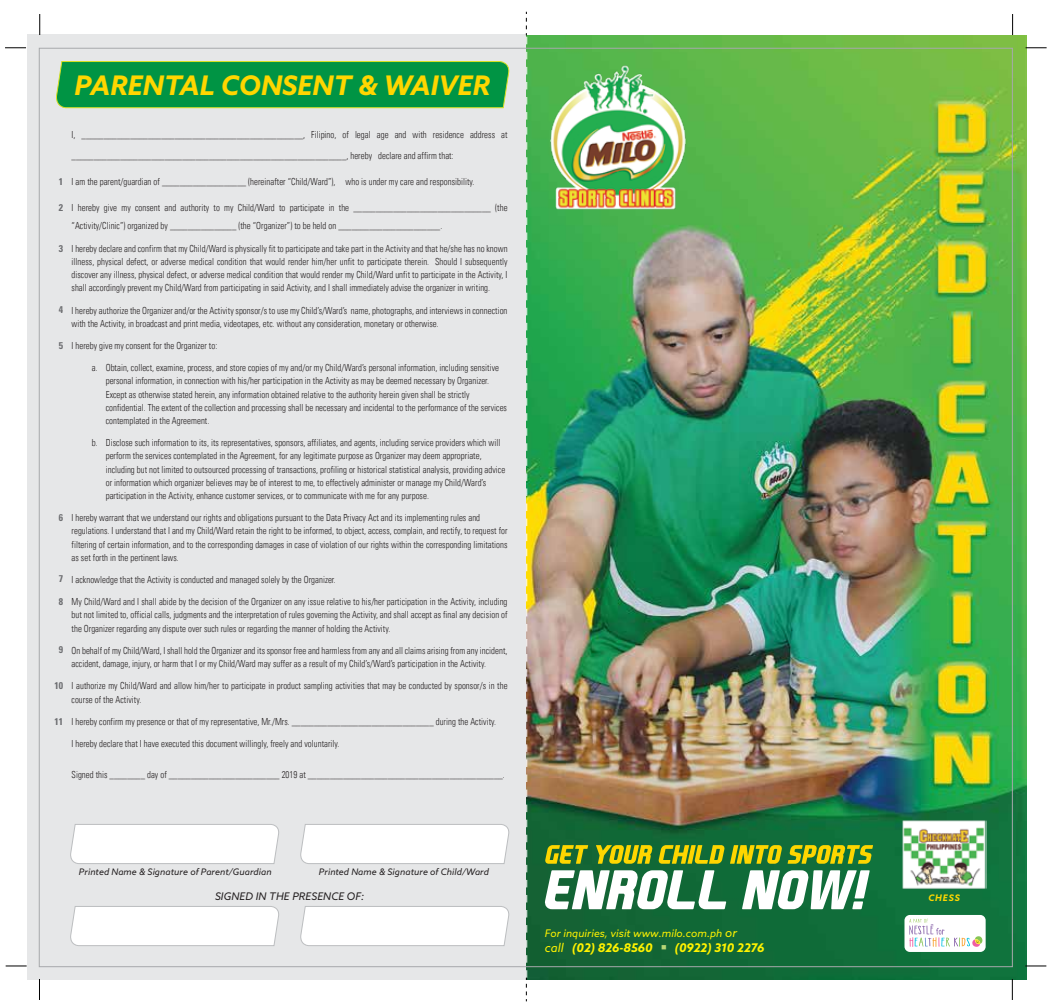
<style>
.page{position:relative;width:1055px;height:1007px;background:#fff}
.page>*{position:absolute;margin:0;border:0;box-sizing:border-box;transform-origin:0 0}
.t1{font:italic 700 27px "Azo Sans";letter-spacing:.005em;color:#ffd600}
.t2{font:italic 700 12px "Azo Sans";color:#fff200}
.t3{font:italic 10.5px "Azo Sans";color:#fff200}
.t4{font:italic 10.5px "Azo Sans";letter-spacing:.01em;color:#231f20}
.t5{font:300 condensed 9.75px/13.2px "Univers LT";letter-spacing:.005em;color:#231f20;scale:.9 1}
.t6{font:700 condensed 9.75px "Univers";color:#6d6e71}
.t7{font:italic 9px "Azo Sans";letter-spacing:.005em;color:#231f20}
.t8{font:italic 700 9px "Azo Sans";letter-spacing:.1em;color:#fcd701}
.s1{font-size:12px}
.s2{font-weight:400}
.s3{color:#b7d776}
</style>
<div class="page">
<img style="left:527px;top:35px;width:499px;height:944px">
<div style="left:27px;top:34px;width:499px;height:945px;background:#e6e7e8"></div>
<div style="left:56px;top:61px;width:453px;height:47px;background:#009444"></div>
<svg style="left:300px;top:824px;width:209px;height:40px;background:#fafafb"></svg>
<svg style="left:70px;top:824px;width:209px;height:40px;background:#fafafb"></svg>
<svg style="left:300px;top:906px;width:209px;height:40px;background:#fafafb"></svg>
<svg style="left:70px;top:906px;width:209px;height:40px;background:#fafafb"></svg>
<img style="left:901px;top:818px;width:85px;height:71px">
<svg style="left:545px;top:845px;width:43px;height:18px"></svg>
<svg style="left:596px;top:845px;width:56px;height:18px"></svg>
<svg style="left:658px;top:845px;width:66px;height:18px"></svg>
<svg style="left:730px;top:845px;width:143px;height:18px;background:#97a918"></svg>
<svg style="left:544px;top:870px;width:182px;height:39px"></svg>
<svg style="left:742px;top:870px;width:127px;height:39px"></svg>
<img style="left:545px;top:61px;width:145px;height:153px">
<div style="left:904px;top:915px;width:81px;height:36px;background:#fff;border-radius:5px"></div>
<svg style="left:909px;top:918px;width:73px;height:29px"></svg>
<svg style="left:526px;top:12px;width:1px;height:989px"></svg>
<svg style="left:1025px;top:47px;width:21px;height:1px"></svg>
<svg style="left:1012px;top:14px;width:1px;height:21px"></svg>
<svg style="left:1025px;top:965px;width:21px;height:1px"></svg>
<svg style="left:5px;top:47px;width:21px;height:1px"></svg>
<svg style="left:6px;top:965px;width:21px;height:1px"></svg>
<svg style="left:1011px;top:978px;width:1px;height:21px"></svg>
<svg style="left:39px;top:14px;width:1px;height:21px"></svg>
<svg style="left:39px;top:979px;width:1px;height:20px"></svg>
<p class="t6" style="left:59px;top:176px;width:6px">1</p>
<p class="t6" style="left:59px;top:202px;width:6px">2</p>
<p class="t6" style="left:59px;top:242px;width:6px">3</p>
<p class="t6" style="left:59px;top:304px;width:6px">4</p>
<p class="t6" style="left:59px;top:339px;width:6px">5</p>
<p class="t6" style="left:59px;top:511px;width:6px">6</p>
<p class="t6" style="left:59px;top:573px;width:6px">7</p>
<p class="t6" style="left:59px;top:595px;width:6px">8</p>
<p class="t6" style="left:59px;top:644px;width:6px">9</p>
<p class="t6" style="left:55px;top:680px;width:10px">10</p>
<p class="t6" style="left:55px;top:715px;width:10px">11</p>
<h1 class="t1" style="left:74px;top:67px;width:417px">PARENTAL CONSENT &amp; WAIVER</h1>
<p class="t5" style="left:72px;top:124px;width:486px;line-height:21px">I, __________________________________________________, Filipino, of legal age and with residence address at ______________________________________________________________, hereby declare and affirm that:</p>
<p class="t5" style="left:72px;top:175px;width:449px">I am the parent/guardian of ___________________ (hereinafter “Child/Ward”), who is under my care and responsibility.</p>
<p class="t5" style="left:72px;top:199px;width:486px;line-height:18px">I hereby give my consent and authority to my Child/Ward to participate in the _______________________________ (the “Activity/Clinic”) organized by _______________ (the “Organizer”) to be held on _______________________.</p>
<p class="t5" style="left:72px;top:242px;width:486px;text-align:justify">I hereby declare and confirm that my Child/Ward is physically fit to participate and take part in the Activity and that he/she has no known illness, physical defect, or adverse medical condition that would render him/her unfit to participate therein. Should I subsequently discover any illness, physical defect, or adverse medical condition that would render my Child/Ward unfit to participate in the Activity, I shall accordingly prevent my Child/Ward from participating in said Activity, and I shall immediately advise the organizer in writing.</p>
<p class="t5" style="left:72px;top:303px;width:486px">I hereby authorize the Organizer and/or the Activity sponsor/s to use my Child’s/Ward’s name, photographs, and interviews in connection with the Activity, in broadcast and print media, videotapes, etc. without any consideration, monetary or otherwise.</p>
<p class="t5" style="left:72px;top:339px;width:163px">I hereby give my consent for the Organizer to:</p>
<p class="t5" style="left:106px;top:361px;width:447px;text-indent:-14px">a. Obtain, collect, examine, process, and store copies of my and/or my Child/Ward’s personal information, including sensitive personal information, in connection with his/her participation in the Activity as may be deemed necessary by Organizer.<br>Except as otherwise stated herein, any information obtained relative to the authority herein given shall be strictly confidential. The extent of the collection and processing shall be necessary and incidental to the performance of the services contemplated in the Agreement.</p>
<p class="t5" style="left:106px;top:436px;width:445px;text-indent:-14px">b. Disclose such information to its, its representatives, sponsors, affiliates, and agents, including service providers which will perform the services contemplated in the Agreement, for any legitimate purpose as Organizer may deem appropriate, including but not limited to outsourced processing of transactions, profiling or historical statistical analysis, providing advice or information which organizer believes may be of interest to me, to effectively administer or manage my Child/Ward’s participation in the Activity, enhance customer services, or to communicate with me for any purpose.</p>
<p class="t5" style="left:72px;top:511px;width:486px">I hereby warrant that we understand our rights and obligations pursuant to the Data Privacy Act and its implementing rules and regulations. I understand that I and my Child/Ward retain the right to be informed, to object, access, complain, and rectify, to request for filtering of certain information, and to the corresponding damages in case of violation of our rights within the corresponding limitations as set forth in the pertinent laws.</p>
<p class="t5" style="left:72px;top:573px;width:295px">I acknowledge that the Activity is conducted and managed solely by the Organizer.</p>
<p class="t5" style="left:72px;top:595px;width:486px;text-align:justify">My Child/Ward and I shall abide by the decision of the Organizer on any issue relative to his/her participation in the Activity, including but not limited to, official calls, judgments and the interpretation of rules governing the Activity, and shall accept as final any decision of the Organizer regarding any dispute over such rules or regarding the manner of holding the Activity.</p>
<p class="t5" style="left:72px;top:644px;width:486px">On behalf of my Child/Ward, I shall hold the Organizer and its sponsor free and harmless from any and all claims arising from any incident, accident, damage, injury, or harm that I or my Child/Ward may suffer as a result of my Child’s/Ward’s participation in the Activity.</p>
<p class="t5" style="left:72px;top:679px;width:486px">I authorize my Child/Ward and allow him/her to participate in product sampling activities that may be conducted by sponsor/s in the course of the Activity.</p>
<p class="t5" style="left:72px;top:714px;width:473px">I hereby confirm my presence or that of my representative, Mr./Mrs. ________________________________ during the Activity.</p>
<p class="t5" style="left:72px;top:737px;width:299px">I hereby declare that I have executed this document willingly, freely and voluntarily.</p>
<p class="t5" style="left:72px;top:768px;width:483px">Signed this ________ day of _________________________ 2019 at ____________________________________________.</p>
<p class="t7" style="left:79px;top:866px;width:194px">Printed Name &amp; Signature of Parent/Guardian</p>
<p class="t7" style="left:319px;top:866px;width:172px">Printed Name &amp; Signature of Child/Ward</p>
<p class="t4" style="left:215px;top:889px;width:151px">SIGNED IN THE PRESENCE OF:</p>
<p class="t3" style="left:545px;top:926px;width:194px">For inquiries, visit www.milo.com.ph <span class="s1">or</span></p>
<p class="t2" style="left:544px;top:939px;width:221px"><span class="s2">call</span> (02) 826-8560 <span class="s3">■</span> (0922) 310 2276</p>
<p class="t8" style="left:928px;top:892px;width:33px">CHESS</p>
</div>
